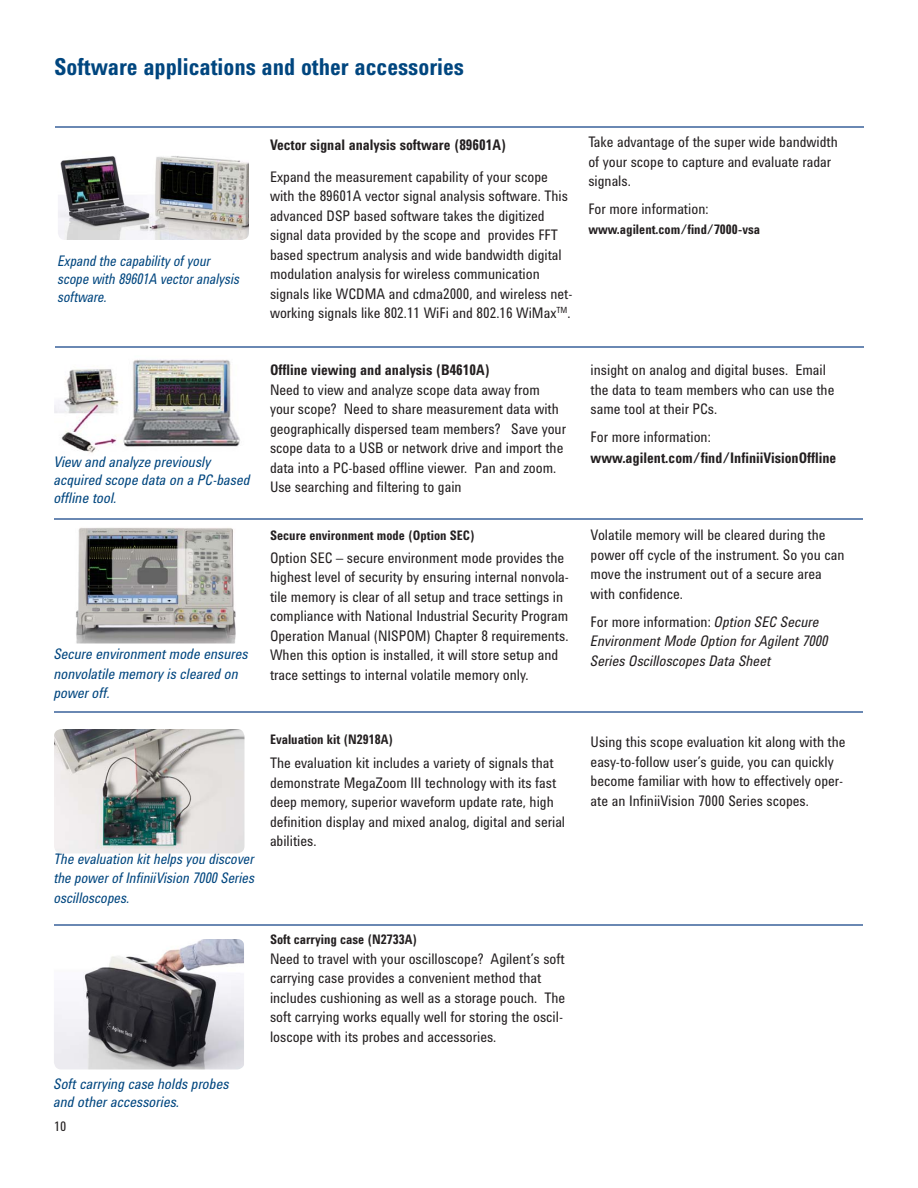
<style>
.page{position:relative;width:918px;height:1188px;background:#fff}
.page>*{position:absolute;margin:0;border:0;box-sizing:border-box;transform-origin:0 0}
.t1{font:700 24px "Agilent Condensed CFF";color:#00467f;scale:.95 1}
.t2{font:15px/19.5px "Agilent Condensed CFF";color:#231f20;scale:.95 1}
.t3{font:italic 15px/18px "Agilent Condensed CFF";color:#00467f;scale:.95 1}
.t4{font:700 15px "Agilent Condensed CFF";color:#231f20;scale:.95 1}
.t5{font:italic 15px/19.5px "Agilent Condensed CFF";color:#231f20;scale:.95 1}
.t6{font:italic 15px/19.5px "Agilent Condensed CFF";color:#00467f;text-align:justify;scale:.92 1}
.t7{font:italic 15px/18px "Agilent Condensed CFF";color:#00467f;scale:.9 1}
.t8{font:700 13.5px "Agilent Condensed CFF";color:#231f20;scale:.95 1}
.t9{font:13.5px "Agilent Condensed CFF";color:#231f20}
.s1{font-style:normal}
</style>
<div class="page">
<hr style="left:54px;top:518px;width:808px;height:2px;background:#6a88b3">
<img style="left:54px;top:729px;width:190px;height:124px">
<hr style="left:56px;top:347px;width:808px;height:1px;background:#6a88b3">
<img style="left:75px;top:527px;width:161px;height:117px">
<hr style="left:56px;top:126px;width:808px;height:1px;background:#6a88b3">
<img style="left:54px;top:359px;width:186px;height:94px">
<img style="left:54px;top:939px;width:190px;height:130px">
<hr style="left:54px;top:924px;width:808px;height:2px;background:#6a88b3">
<hr style="left:54px;top:711px;width:808px;height:2px;background:#6a88b3">
<img style="left:58px;top:156px;width:191px;height:84px">
<h1 class="t1" style="left:54px;top:57px;width:433px">Software applications and other accessories</h1>
<p class="t7" style="left:58px;top:253px;width:204px">Expand the capability of your scope with 89601A vector analysis software.</p>
<p class="t4" style="left:270px;top:139px;width:250px">Vector signal analysis software (89601A)</p>
<p class="t2" style="left:270px;top:168px;width:320px">Expand the measurement capability of your scope with the 89601A vector signal analysis software. This advanced DSP based software takes the digitized signal data provided by the scope and provides FFT based spectrum analysis and wide bandwidth digital modulation analysis for wireless communication signals like WCDMA and cdma2000, and wireless net&shy;working signals like 802.11 WiFi and 802.16 WiMax<sup>TM</sup>.</p>
<p class="t2" style="left:588px;top:134px;width:264px">Take advantage of the super wide bandwidth of your scope to capture and evaluate radar signals.</p>
<p class="t2" style="left:588px;top:201px;width:128px">For more information:</p>
<p class="t8" style="left:588px;top:224px;width:182px">www.agilent.com/find/7000-vsa</p>
<p class="t3" style="left:54px;top:455px;width:208px">View and analyze previously acquired scope data on a PC-based offline tool.</p>
<p class="t3" style="left:54px;top:646px;width:206px;line-height:19.5px">Secure environment mode ensures nonvolatile memory is cleared on power off.</p>
<p class="t6" style="left:54px;top:850px;width:220px">The evaluation kit helps you discover the power of InfiniiVision 7000 Series oscilloscopes.</p>
<p class="t3" style="left:54px;top:1076px;width:186px">Soft carrying case holds probes and other accessories.</p>
<p class="t9" style="left:54px;top:1121px;width:14px">10</p>
<p class="t4" style="left:270px;top:364px;width:233px">Offline viewing and analysis (B4610A)</p>
<p class="t2" style="left:270px;top:381px;width:313px">Need to view and analyze scope data away from your scope? Need to share measurement data with geographically dispersed team members? Save your scope data to a USB or network drive and import the data into a PC-based offline viewer. Pan and zoom.<br>Use searching and filtering to gain</p>
<p class="t8" style="left:270px;top:531px;width:217px">Secure environment mode (Option SEC)</p>
<p class="t2" style="left:270px;top:550px;width:316px">Option SEC – secure environment mode provides the highest level of security by ensuring internal nonvola&shy;tile memory is clear of all setup and trace settings in compliance with National Industrial Security Program Operation Manual (NISPOM) Chapter 8 requirements.<br>When this option is installed, it will store setup and trace settings to internal volatile memory only.</p>
<p class="t8" style="left:270px;top:735px;width:131px">Evaluation kit (N2918A)</p>
<p class="t2" style="left:270px;top:755px;width:312px">The evaluation kit includes a variety of signals that demonstrate MegaZoom III technology with its fast deep memory, superior waveform update rate, high definition display and mixed analog, digital and serial abilities.</p>
<p class="t8" style="left:270px;top:935px;width:156px">Soft carrying case (N2733A)</p>
<p class="t2" style="left:270px;top:951px;width:312px">Need to travel with your oscilloscope? Agilent’s soft carrying case provides a convenient method that includes cushioning as well as a storage pouch. The soft carrying works equally well for storing the oscil&shy;loscope with its probes and accessories.</p>
<p class="t2" style="left:591px;top:362px;width:258px">insight on analog and digital buses. Email the data to team members who can use the same tool at their PCs.</p>
<p class="t2" style="left:591px;top:429px;width:128px">For more information:</p>
<p class="t4" style="left:591px;top:452px;width:260px">www.agilent.com/find/InfiniiVisionOffline</p>
<p class="t2" style="left:591px;top:527px;width:269px">Volatile memory will be cleared during the power off cycle of the instrument. So you can move the instrument out of a secure area with confidence.</p>
<p class="t5" style="left:591px;top:613px;width:251px"><span class="s1">For more information:</span> Option SEC Secure<br>Environment Mode Option for Agilent 7000<br>Series Oscilloscopes Data Sheet</p>
<p class="t2" style="left:591px;top:734px;width:270px">Using this scope evaluation kit along with the easy-to-follow user’s guide, you can quickly become familiar with how to effectively oper&shy;ate an InfiniiVision 7000 Series scopes.</p>
</div>
